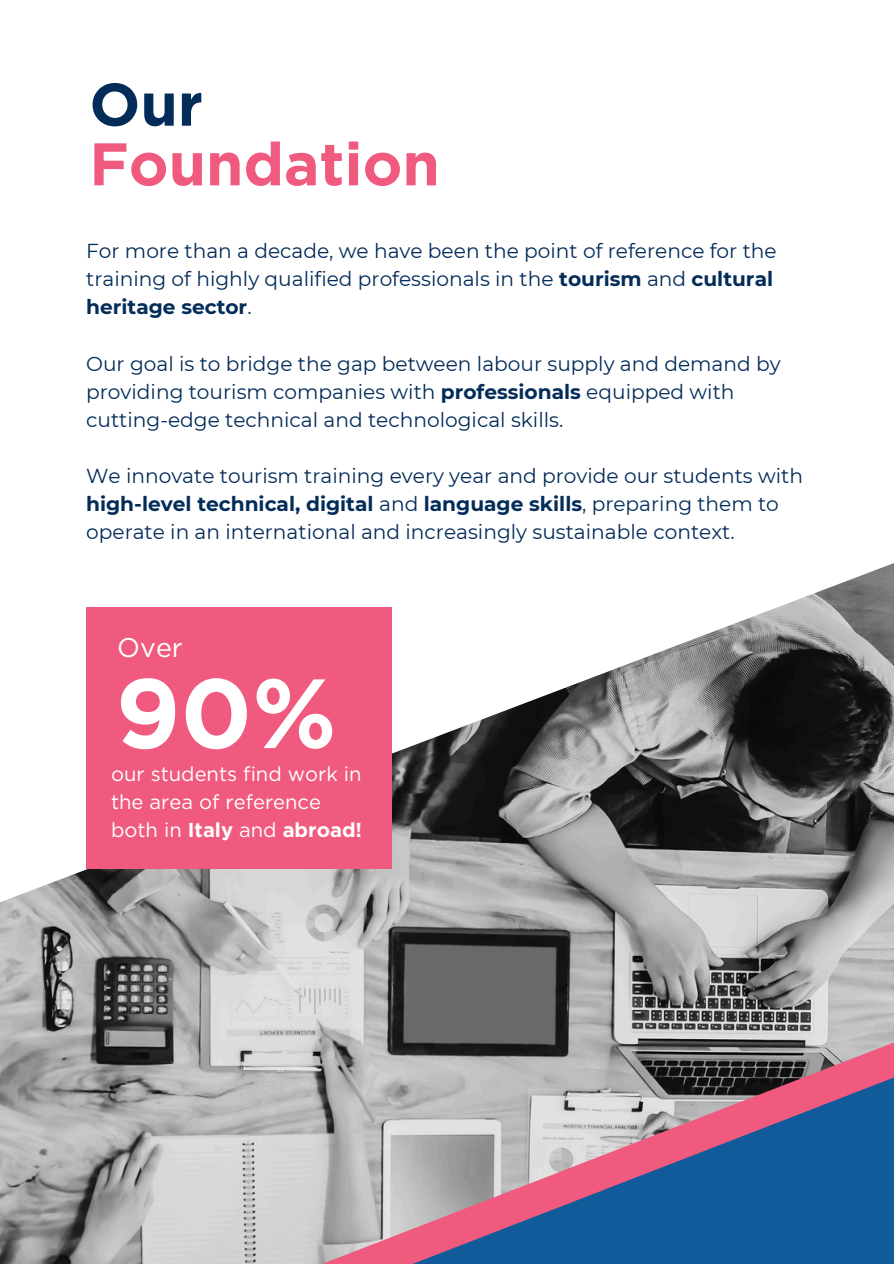
<style>
.page{position:relative;width:894px;height:1264px;background:#fff}
.page>*{position:absolute;margin:0;border:0;box-sizing:border-box;transform-origin:0 0}
.t1{font:700 98.1px "Gotham";color:#fff}
.t2{font:700 60px/59.7px "Gotham";color:#f05a7e}
.t3{font:26.85px "Gotham";color:#fff}
.t4{font:20.1px/28.2px "Montserrat";color:#042c59}
.t5{font:20.1px/28.2px "Gotham";color:#fff}
.s1{color:#042c59}
.s2{font-weight:700}
</style>
<div class="page">
<img style="left:0;top:563px;width:893px;height:353px">
<svg style="left:0;top:916px;width:893px;height:347px;background:#a39ea0"></svg>
<svg style="left:457px;top:1130px;width:436px;height:133px;background:#4d699a"></svg>
<div style="left:86px;top:607px;width:305px;height:261px;background:#f05a7e"></div>
<p class="t2" style="left:89px;top:74px;width:352px"><span class="s1">Our<br></span>Foundation</p>
<p class="t4" style="left:86px;top:237px;width:691px">For more than a decade, we have been the point of reference for the training of highly qualified professionals in the <span class="s2">tourism</span> and <span class="s2">cultural heritage sector</span>.</p>
<h3 class="t4" style="left:86px;top:349px;width:695px">Our goal is to bridge the gap between labour supply and demand by providing tourism companies with <span class="s2">professionals</span> equipped with cutting-edge technical and technological skills.</h3>
<h1 class="t4" style="left:86px;top:462px;width:718px">We innovate tourism training every year and provide our students with <span class="s2">high-level technical, digital</span> and <span class="s2">language skills</span>, preparing them to operate in an international and increasingly sustainable context.</h1>
<p class="t3" style="left:117px;top:631px;width:67px">Over</p>
<p class="t1" style="left:115px;top:654px;width:223px">90%</p>
<p class="t5" style="left:111px;top:759px;width:252px">our students find work in the area of reference both in <span class="s2">Italy</span> and <span class="s2">abroad!</span></p>
</div>
